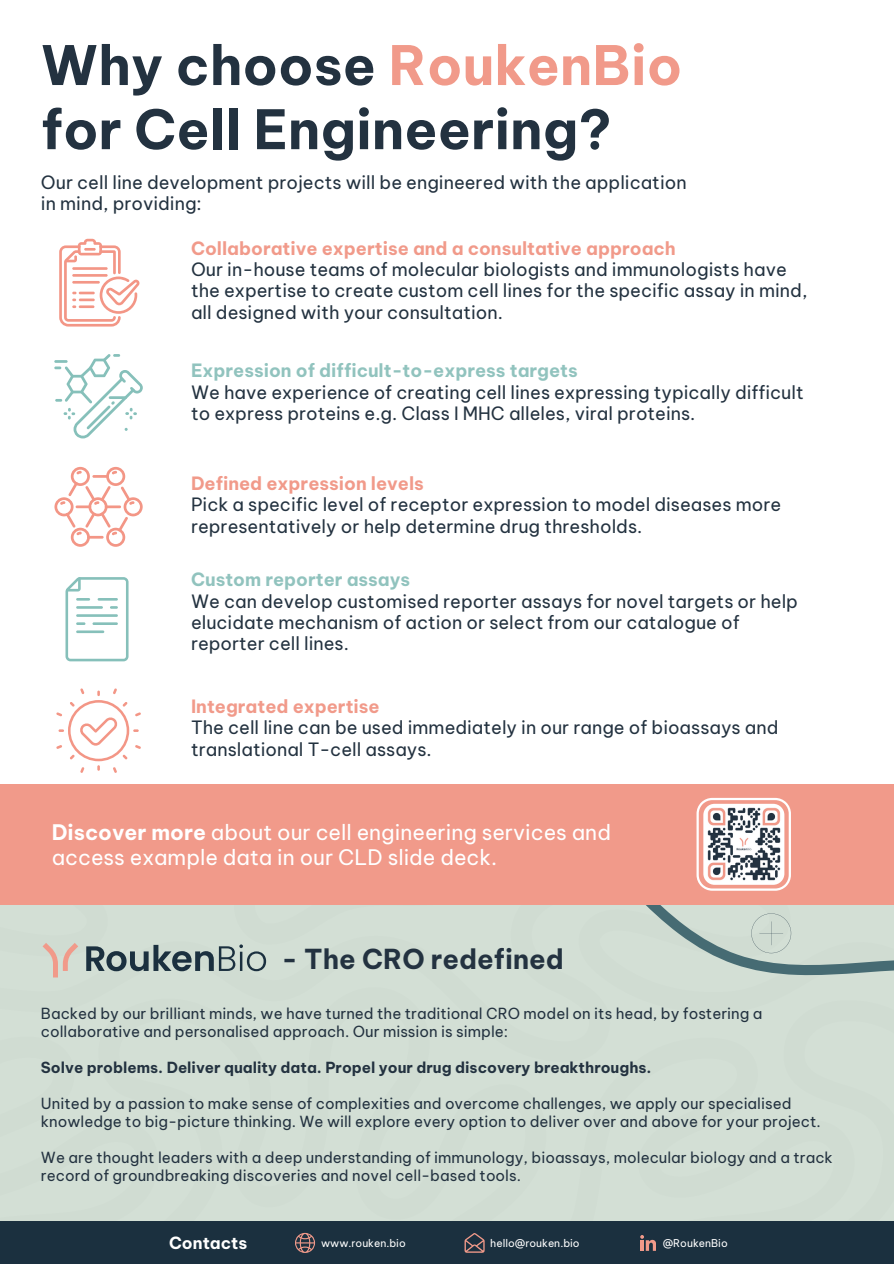
<style>
.page{position:relative;width:894px;height:1264px;background:#fff}
.page>*{position:absolute;margin:0;border:0;box-sizing:border-box;transform-origin:0 0}
.t1{font:700 54px/64.2px "Be Vietnam Pro";color:#233240}
.t2{font:700 27px "Be Vietnam Pro";color:#233240}
.t3{font:21px/24.8px "Be Vietnam Pro";color:#fff}
.t4{font:18px/21.3px "Be Vietnam Pro";color:#233240}
.t5{font:700 18px "Be Vietnam Pro";color:#f19a8a}
.t6{font:700 18px "Be Vietnam Pro";color:#91c3be}
.t7{font:700 16.5px "Be Vietnam Pro";color:#fff}
.t8{font:15px/18px "Be Vietnam Pro";color:#233240}
.t9{font:700 15px "Be Vietnam Pro";color:#233240}
.t10{font:10.5px "Be Vietnam Pro";color:#fff}
.s1{color:#f19a8a}
.s2{font-weight:700}
</style>
<div class="page">
<div style="left:158px;top:1069px;width:273px;height:152px;background:#d3dfd5"></div>
<div style="left:0;top:1069px;width:158px;height:152px;background:#d3dfd5"></div>
<div style="left:0;top:904px;width:431px;height:165px;background:#d3dfd5"></div>
<div style="left:431px;top:904px;width:144px;height:317px;background:#d3dfd5"></div>
<div style="left:575px;top:904px;width:318px;height:317px;background:#d3dfd5"></div>
<div style="left:0;top:1221px;width:893px;height:42px;background:#1b303f"></div>
<svg style="left:0;top:904px;width:266px;height:73px;background:#c1cbc3"></svg>
<svg style="left:295px;top:1232px;width:20px;height:20px"></svg>
<svg style="left:464px;top:1233px;width:20px;height:19px"></svg>
<svg style="left:640px;top:1235px;width:15px;height:15px"></svg>
<div style="left:0;top:784px;width:893px;height:120px;background:#f19a8a"></div>
<svg style="left:696px;top:797px;width:94px;height:93px"></svg>
<svg style="left:59px;top:239px;width:81px;height:87px"></svg>
<svg style="left:54px;top:354px;width:89px;height:84px"></svg>
<svg style="left:54px;top:467px;width:89px;height:80px"></svg>
<hr style="left:76px;top:505px;width:15px;height:3px;background:#f39686">
<hr style="left:105px;top:505px;width:16px;height:3px;background:#f39686">
<svg style="left:65px;top:577px;width:63px;height:84px"></svg>
<hr style="left:76px;top:614px;width:42px;height:3px;background:#86c0ba">
<svg style="left:56px;top:688px;width:85px;height:85px"></svg>
<img style="left:703px;top:803px;width:81px;height:81px;border-radius:11px">
<h5 class="t1" style="left:41px;top:33px;width:642px">Why choose <span class="s1">RoukenBio </span>for Cell Engineering?</h5>
<p class="t4" style="left:41px;top:172px;width:647px">Our cell line development projects will be engineered with the application in mind, providing:</p>
<h4 class="t5" style="left:191px;top:236px;width:486px">Collaborative expertise and a consultative approach</h4>
<h4 class="t4" style="left:191px;top:259px;width:617px">Our in-house teams of molecular biologists and immunologists have the expertise to create custom cell lines for the specific assay in mind, all designed with your consultation.</h4>
<h5 class="t6" style="left:191px;top:359px;width:388px">Expression of difficult-to-express targets</h5>
<h5 class="t4" style="left:191px;top:381px;width:614px">We have experience of creating cell lines expressing typically difficult to express proteins e.g. Class I MHC alleles, viral proteins.</h5>
<p class="t5" style="left:191px;top:472px;width:234px">Defined expression levels</p>
<h4 class="t4" style="left:191px;top:494px;width:591px">Pick a specific level of receptor expression to model diseases more representatively or help determine drug thresholds.</h4>
<h3 class="t6" style="left:191px;top:568px;width:221px">Custom reporter assays</h3>
<p class="t4" style="left:191px;top:590px;width:608px">We can develop customised reporter assays for novel targets or help elucidate mechanism of action or select from our catalogue of reporter cell lines.</p>
<p class="t5" style="left:191px;top:695px;width:190px">Integrated expertise</p>
<h5 class="t4" style="left:191px;top:717px;width:588px">The cell line can be used immediately in our range of bioassays and translational T-cell assays.</h5>
<h2 class="t3" style="left:52px;top:819px;width:560px"><span class="s2">Discover more</span> about our cell engineering services and access example data in our CLD slide deck.</h2>
<p class="t2" style="left:281px;top:942px;width:283px">- The CRO redefined</p>
<p class="t8" style="left:41px;top:1004px;width:722px">Backed by our brilliant minds, we have turned the traditional CRO model on its head, by fostering a collaborative and personalised approach. Our mission is simple:</p>
<h4 class="t9" style="left:41px;top:1057px;width:612px">Solve problems. Deliver quality data. Propel your drug discovery breakthroughs.</h4>
<h5 class="t8" style="left:41px;top:1094px;width:781px">United by a passion to make sense of complexities and overcome challenges, we apply our specialised knowledge to big-picture thinking. We will explore every option to deliver over and above for your project.</h5>
<p class="t8" style="left:41px;top:1148px;width:793px">We are thought leaders with a deep understanding of immunology, bioassays, molecular biology and a track record of groundbreaking discoveries and novel cell-based tools.</p>
<h1 class="t7" style="left:169px;top:1232px;width:80px">Contacts</h1>
<p class="t10" style="left:321px;top:1235px;width:86px">www.rouken.bio</p>
<h4 class="t10" style="left:490px;top:1235px;width:91px">hello@rouken.bio</h4>
<h5 class="t10" style="left:662px;top:1235px;width:66px">@RoukenBio</h5>
</div>
